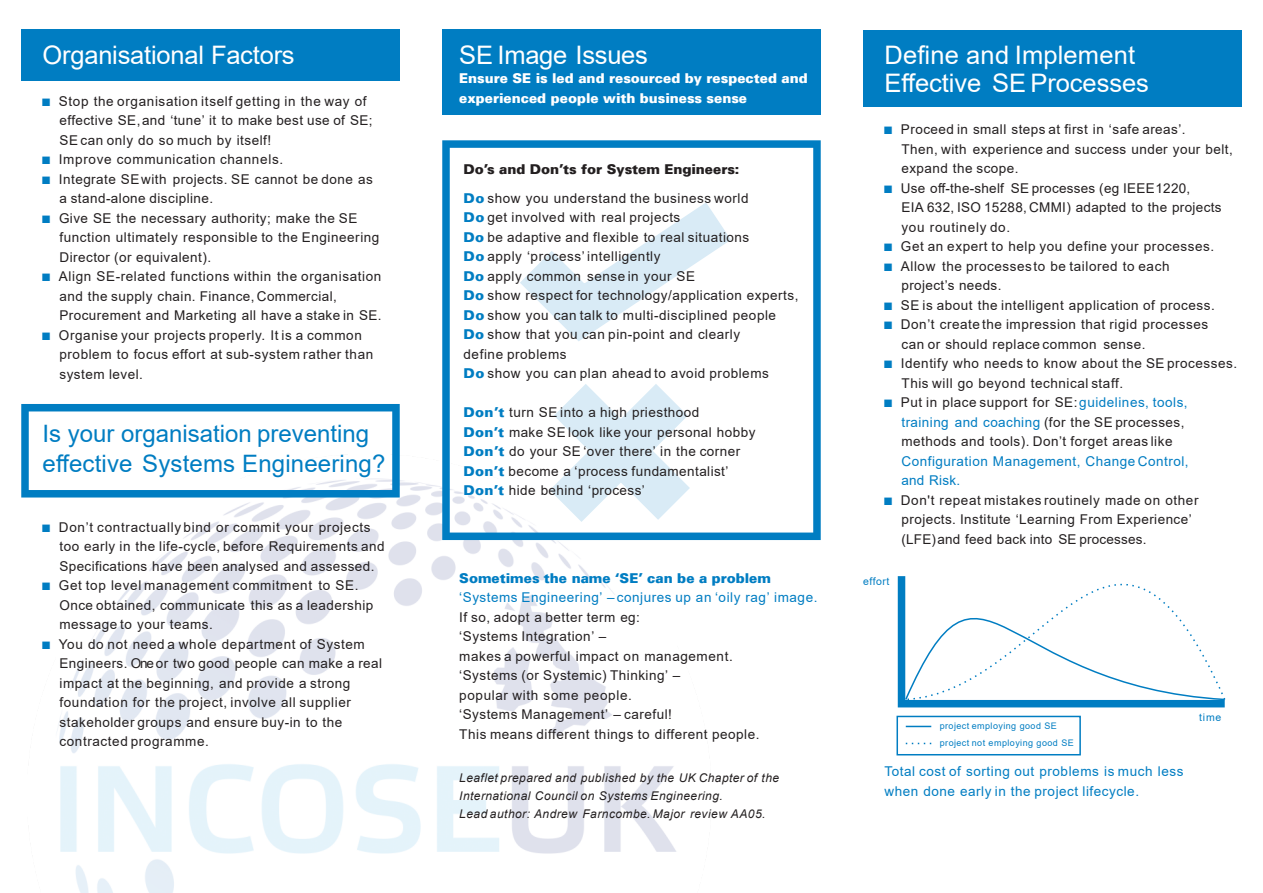
<style>
.page{position:relative;width:1263px;height:893px;background:#fff}
.page>*{position:absolute;margin:0;border:0;box-sizing:border-box;transform-origin:0 0}
.t1{font:25.5px/28.5px "Arial";letter-spacing:-.01em;color:#fff}
.t2{font:24px/30px "Arial";color:#007dc2}
.t3{font:13.5px/19.5px "Arial";letter-spacing:.04em;color:#231f20}
.t4{font:13.5px/19.5px "Arial";letter-spacing:.04em;color:#007dc2}
.t5{font:900 13.5px/19.5px "Univers";color:#fff}
.t6{font:900 13.5px "Univers";color:#007dc2}
.t7{font:900 13.5px "Univers";color:#231f20}
.t8{font:italic 12px/18px "Arial";letter-spacing:.035em;color:#231f20}
.t9{font:10.5px "Arial";letter-spacing:.05em;color:#007dc2}
.t10{font:9px "Arial";letter-spacing:.05em;color:#007dc2}
.s1{font-family:"Consolas";color:#007dc2}
.s2{font-family:"Univers";font-weight:900;color:#007dc2}
.s3{color:#007dc2}
</style>
<div class="page">
<img style="left:21px;top:480px;width:731px;height:413px">
<div style="left:21px;top:30px;width:379px;height:51px;background:#007dc2"></div>
<div style="left:442px;top:30px;width:379px;height:85px;background:#007dc2"></div>
<div style="left:863px;top:30px;width:379px;height:76px;background:#007dc2"></div>
<svg style="left:442px;top:140px;width:379px;height:400px"></svg>
<svg style="left:21px;top:404px;width:379px;height:93px"></svg>
<svg style="left:906px;top:743px;width:25px;height:1px"></svg>
<svg style="left:897px;top:576px;width:328px;height:132px;background:#1688c7"></svg>
<svg style="left:904px;top:576px;width:322px;height:125px"></svg>
<svg style="left:906px;top:726px;width:25px;height:1px"></svg>
<div style="left:896px;top:716px;width:185px;height:39px;border:2px solid #007dc2"></div>
<svg style="left:472px;top:159px;width:309px;height:211px"></svg>
<svg style="left:502px;top:336px;width:233px;height:234px"></svg>
<h1 class="t1" style="left:43px;top:43px;width:254px">Organisational Factors</h1>
<p class="t3" style="left:60px;top:93px;width:315px;text-indent:-17px"><span class="s1">■</span> Stop the organisation itself getting in the way of effective SE,and ‘tune’ it to make best use of SE;<br>SE can only do so much by itself!</p>
<p class="t3" style="left:43px;top:151px;width:242px"><span class="s1">■</span> Improve communication channels.</p>
<p class="t3" style="left:60px;top:171px;width:315px;text-indent:-17px"><span class="s1">■</span> Integrate SEwith projects. SE cannot be done as a stand-alone discipline.</p>
<p class="t3" style="left:60px;top:210px;width:321px;text-indent:-17px"><span class="s1">■</span> Give SE the necessary authority; make the SE function ultimately responsible to the Engineering<br>Director (or equivalent).</p>
<p class="t3" style="left:60px;top:268px;width:324px;text-indent:-17px"><span class="s1">■</span> Align SE-related functions within the organisation and the supply chain. Finance, Commercial,<br>Procurement and Marketing all have a stake in SE.</p>
<p class="t3" style="left:60px;top:327px;width:315px;text-indent:-17px"><span class="s1">■</span> Organise your projects properly. It is a common problem to focus effort at sub-system rather than system level.</p>
<h2 class="t2" style="left:43px;top:421px;width:344px">Is your organisation preventing effective Systems Engineering?</h2>
<p class="t3" style="left:60px;top:518px;width:327px;text-indent:-17px"><span class="s1">■</span> Don’t contractually bind or commit your projects too early in the life-cycle, before Requirements and<br>Specifications have been analysed and assessed.</p>
<p class="t3" style="left:60px;top:577px;width:315px;text-indent:-17px"><span class="s1">■</span> Get top level management commitment to SE.<br>Once obtained, communicate this as a leadership message to your teams.</p>
<p class="t3" style="left:60px;top:635px;width:324px;text-indent:-17px"><span class="s1">■</span> You do not need a whole department of System Engineers. Oneor two good people can make a real impact at the beginning, and provide a strong foundation for the project, involve all supplier stakeholder groups and ensure buy-in to the contracted programme.</p>
<h1 class="t1" style="left:459px;top:43px;width:190px">SE Image Issues</h1>
<p class="t5" style="left:459px;top:70px;width:350px">Ensure SE is led and resourced by respected and experienced people with business sense</p>
<p class="t7" style="left:463px;top:164px;width:277px">Do’s and Don’ts for System Engineers:</p>
<p class="t3" style="left:463px;top:190px;width:336px"><span class="s2">Do</span> show you understand the business world<br><span class="s2">Do</span> get involved with real projects<br><span class="s2">Do</span> be adaptive and flexible to real situations<br><span class="s2">Do</span> apply ‘process’ intelligently<br><span class="s2">Do</span> apply common sense in your SE<br><span class="s2">Do</span> show respect for technology/application experts, <span class="s2">Do</span> show you can talk to multi-disciplined people <span class="s2">Do</span> show that you can pin-point and clearly<br>define problems<br><span class="s2">Do</span> show you can plan ahead to avoid problems</p>
<p class="t3" style="left:463px;top:404px;width:293px"><span class="s2">Don’t</span> turn SE into a high priesthood<br><span class="s2">Don’t</span> make SE look like your personal hobby <span class="s2">Don’t</span> do your SE ‘over there’ in the corner <span class="s2">Don’t</span> become a ‘process fundamentalist’ <span class="s2">Don’t</span> hide behind ‘process’</p>
<p class="t6" style="left:459px;top:573px;width:313px">Sometimes the name ‘SE’ can be a problem</p>
<p class="t4" style="left:459px;top:589px;width:360px">‘Systems Engineering’ – conjures up an ‘oily rag’ image.</p>
<p class="t3" style="left:459px;top:608px;width:302px">If so, adopt a better term eg:<br>‘Systems Integration’ –<br>makes a powerful impact on management. ‘Systems (or Systemic) Thinking’ –<br>popular with some people.<br>‘Systems Management’ – careful!<br>This means different things to different people.</p>
<p class="t8" style="left:459px;top:770px;width:321px">Leaflet prepared and published by the UK Chapter of the<br>International Council on Systems Engineering.<br>Lead author: Andrew Farncombe. Major review AA05.</p>
<h1 class="t1" style="left:884px;top:43px;width:266px">Define and Implement<br>Effective SE Processes</h1>
<p class="t3" style="left:901px;top:121px;width:333px;text-indent:-17px"><span class="s1">■</span> Proceed in small steps at first in ‘safe areas’.<br>Then, with experience and success under your belt, expand the scope.</p>
<p class="t3" style="left:901px;top:180px;width:322px;text-indent:-17px"><span class="s1">■</span> Use off-the-shelf SE processes (eg IEEE1220,<br>EIA 632, ISO 15288, CMMI) adapted to the projects you routinely do.</p>
<p class="t3" style="left:884px;top:238px;width:331px"><span class="s1">■</span> Get an expert to help you define your processes.</p>
<p class="t3" style="left:901px;top:258px;width:269px;text-indent:-17px"><span class="s1">■</span> Allow the processesto be tailored to each project’s needs.</p>
<p class="t3" style="left:884px;top:297px;width:332px"><span class="s1">■</span> SE is about the intelligent application of process.</p>
<p class="t3" style="left:901px;top:316px;width:308px;text-indent:-17px"><span class="s1">■</span> Don’t create the impression that rigid processes can or should replace common sense.</p>
<p class="t3" style="left:901px;top:355px;width:337px;text-indent:-17px"><span class="s1">■</span> Identify who needs to know about the SE processes.<br>This will go beyond technical staff.</p>
<p class="t3" style="left:901px;top:394px;width:288px;text-indent:-17px"><span class="s1">■</span> Put in place support for SE:<span class="s3">guidelines, tools, training and coaching</span> (for the SE processes, methods and tools). Don’t forget areas like</p>
<p class="t4" style="left:901px;top:453px;width:289px">Configuration Management, Change Control, and Risk.</p>
<p class="t3" style="left:901px;top:492px;width:298px;text-indent:-17px"><span class="s1">■</span> Don't repeat mistakes routinely made on other projects. Institute ‘Learning From Experience’ (LFE)and feed back into SE processes.</p>
<p class="t9" style="left:863px;top:577px;width:28px">effort</p>
<p class="t10" style="left:940px;top:723px;width:119px">project employing good SE</p>
<p class="t10" style="left:940px;top:740px;width:136px">project not employing good SE</p>
<p class="t4" style="left:884px;top:763px;width:300px">Total cost of sorting out problems is much less when done early in the project lifecycle.</p>
<p class="t9" style="left:1199px;top:713px;width:24px">time</p>
</div>
